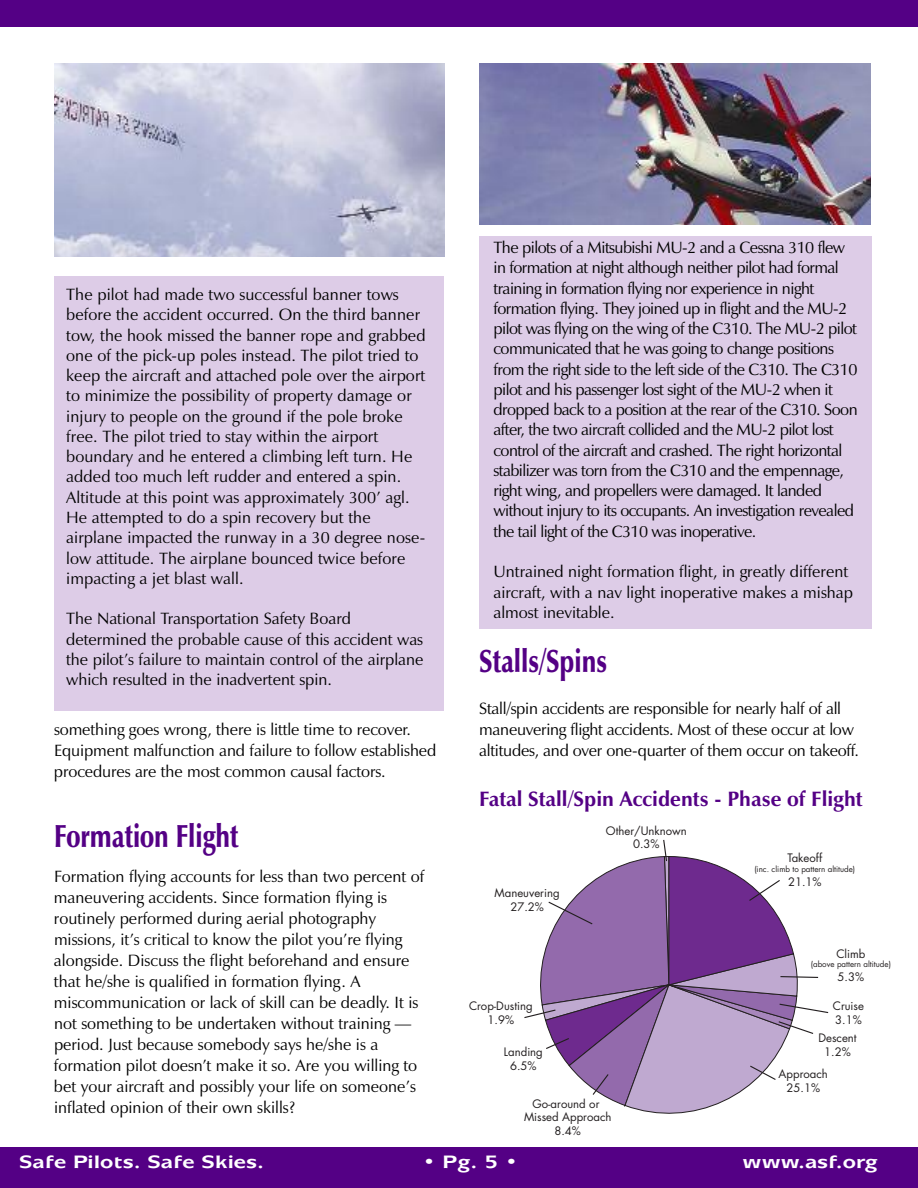
<style>
.page{position:relative;width:918px;height:1188px;background:#fff}
.page>*{position:absolute;margin:0;border:0;box-sizing:border-box;transform-origin:0 0}
.t1{font:900 32.25px "Zapf Humanist 601 BT";color:#540085;scale:.77 1}
.t2{font:700 21px "Zapf Humanist 601 BT";color:#540085}
.t3{font:700 18px "Mixage IT Cby BT";color:#fff;scale:1.2 1}
.t4{font:16.5px/20.2px "Zapf Humanist 601 BT";color:#000}
.t5{font:16.5px/20.2px "Zapf Humanist 601 BT";letter-spacing:-.035em;color:#000}
.t6{font:11.4px/13.6px "Futura";color:#231f20;text-align:center}
.t7{font:7.95px "Futura";color:#231f20}
</style>
<div class="page">
<div style="left:0;top:1148px;width:918px;height:40px;background:#540085"></div>
<div style="left:0;top:0;width:918px;height:27px;background:#540085"></div>
<div style="left:54px;top:276px;width:390px;height:434px;background:#ddcce7"></div>
<img style="left:479px;top:63px;width:392px;height:162px">
<img style="left:54px;top:63px;width:391px;height:193px">
<div style="left:479px;top:236px;width:393px;height:392px;background:#ddcce7"></div>
<svg style="left:524px;top:839px;width:305px;height:275px"></svg>
<p class="t4" style="left:66px;top:286px;width:361px">The pilot had made two successful banner tows before the accident occurred. On the third banner tow, the hook missed the banner rope and grabbed one of the pick-up poles instead. The pilot tried to keep the aircraft and attached pole over the airport to minimize the possibility of property damage or injury to people on the ground if the pole broke free. The pilot tried to stay within the airport boundary and he entered a climbing left turn. He added too much left rudder and entered a spin.<br>Altitude at this point was approximately 300’ agl.<br>He attempted to do a spin recovery but the airplane impacted the runway in a 30 degree nose&shy;low attitude. The airplane bounced twice before impacting a jet blast wall.</p>
<p class="t4" style="left:66px;top:610px;width:359px">The National Transportation Safety Board determined the probable cause of this accident was the pilot’s failure to maintain control of the airplane which resulted in the inadvertent spin.</p>
<p class="t4" style="left:54px;top:721px;width:384px;line-height:21px">something goes wrong, there is little time to recover.<br>Equipment malfunction and failure to follow established procedures are the most common causal factors.</p>
<h1 class="t1" style="left:54px;top:823px;width:241px">Formation Flight</h1>
<p class="t4" style="left:54px;top:868px;width:372px;line-height:21px">Formation flying accounts for less than two percent of maneuvering accidents. Since formation flying is routinely performed during aerial photography missions, it’s critical to know the pilot you’re flying alongside. Discuss the flight beforehand and ensure that he/she is qualified in formation flying. A miscommunication or lack of skill can be deadly. It is not something to be undertaken without training — period. Just because somebody says he/she is a formation pilot doesn’t make it so. Are you willing to bet your aircraft and possibly your life on someone’s inflated opinion of their own skills?</p>
<p class="t5" style="left:493px;top:239px;width:366px">The pilots of a Mitsubishi MU-2 and a Cessna 310 flew in formation at night although neither pilot had formal training in formation flying nor experience in night formation flying. They joined up in flight and the MU-2 pilot was flying on the wing of the C310. The MU-2 pilot communicated that he was going to change positions from the right side to the left side of the C310. The C310 pilot and his passenger lost sight of the MU-2 when it dropped back to a position at the rear of the C310. Soon after, the two aircraft collided and the MU-2 pilot lost control of the aircraft and crashed. The right horizontal stabilizer was torn from the C310 and the empennage, right wing, and propellers were damaged. It landed without injury to its occupants. An investigation revealed the tail light of the C310 was inoperative.</p>
<p class="t4" style="left:493px;top:563px;width:361px">Untrained night formation flight, in greatly different aircraft, with a nav light inoperative makes a mishap almost inevitable.</p>
<h1 class="t1" style="left:479px;top:648px;width:167px">Stalls/Spins</h1>
<p class="t4" style="left:479px;top:700px;width:381px;line-height:21px">Stall/spin accidents are responsible for nearly half of all maneuvering flight accidents. Most of these occur at low altitudes, and over one-quarter of them occur on takeoff.</p>
<p class="t2" style="left:479px;top:791px;width:385px">Fatal Stall/Spin Accidents - Phase of Flight</p>
<p class="t6" style="left:495px;top:887px;width:67px">Maneuvering<br>27.2%</p>
<p class="t6" style="left:469px;top:1000px;width:65px">Crop-Dusting<br>1.9%</p>
<p class="t6" style="left:504px;top:1046px;width:40px">Landing<br>6.5%</p>
<p class="t6" style="left:606px;top:825px;width:82px">Other/Unknown<br>0.3%</p>
<p class="t6" style="left:524px;top:1097px;width:89px">Go-around or<br>Missed Approach<br>8.4%</p>
<p class="t6" style="left:787px;top:852px;width:36px">Takeoff</p>
<p class="t7" style="left:754px;top:865px;width:102px">(inc. climb to pattern altitude)</p>
<p class="t6" style="left:788px;top:876px;width:35px">21.1%</p>
<p class="t6" style="left:836px;top:948px;width:31px">Climb</p>
<p class="t7" style="left:811px;top:961px;width:82px">(above pattern altitude)</p>
<p class="t6" style="left:838px;top:971px;width:28px">5.3%</p>
<p class="t6" style="left:833px;top:1000px;width:33px;text-align:left">Cruise<br>3.1%</p>
<p class="t6" style="left:818px;top:1032px;width:40px">Descent<br>1.2%</p>
<p class="t6" style="left:779px;top:1068px;width:51px">Approach<br>25.1%</p>
<p class="t3" style="left:19px;top:1155px;width:206px">Safe Pilots. Safe Skies.</p>
<p class="t3" style="left:423px;top:1155px;width:81px">•Pg.5•</p>
<p class="t3" style="left:743px;top:1155px;width:114px">www.asf.org</p>
</div>
